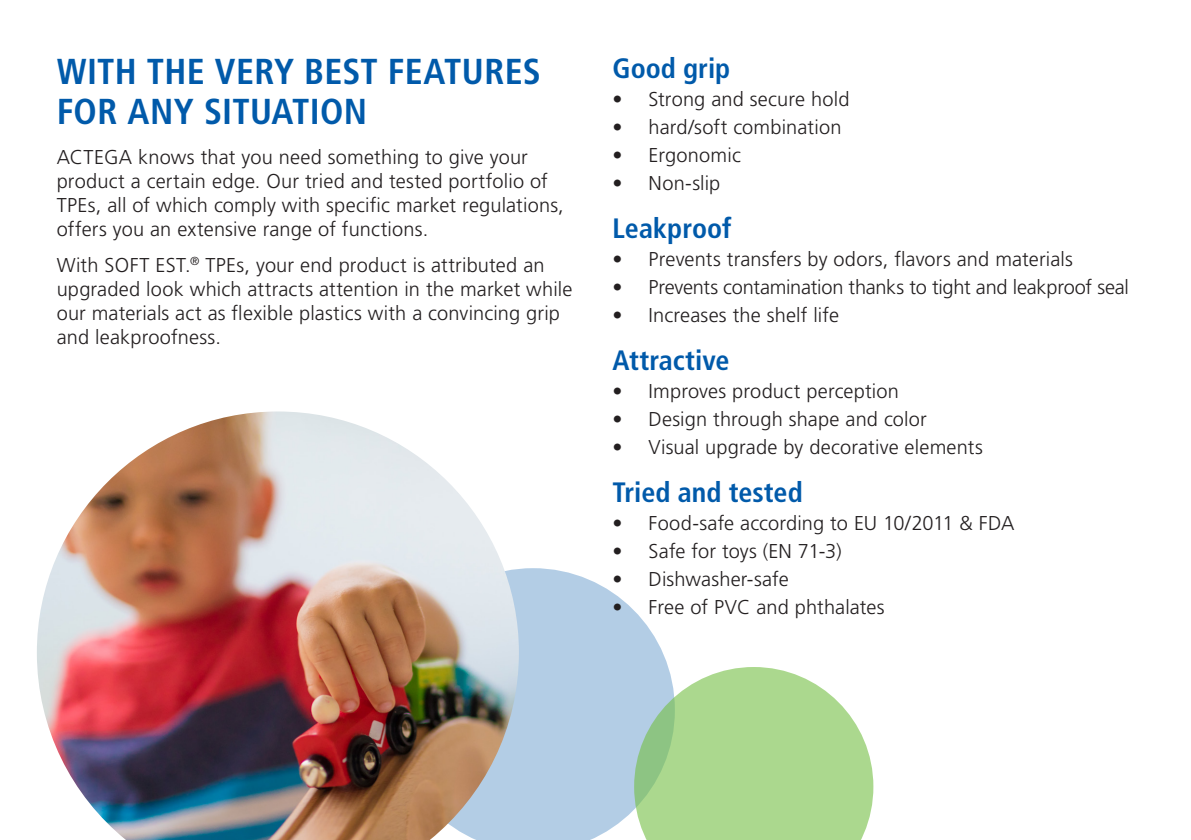
<style>
.page{position:relative;width:1191px;height:840px;background:#fff}
.page>*{position:absolute;margin:0;border:0;box-sizing:border-box;transform-origin:0 0}
.t1{font:700 condensed 36px/40px "Frutiger LT Pro";letter-spacing:.005em;color:#015aaa}
.t2{font:700 condensed 28px "Frutiger LT Pro";color:#015aaa}
.t3{font:300 20px/24px "Frutiger LT Pro";letter-spacing:.01em;color:#231f20}
.t4{font:300 20px "Frutiger LT Pro";letter-spacing:-.015em;color:#231f20}
</style>
<div class="page">
<svg style="left:519px;top:568px;width:149px;height:271px;background:#bcd2e8"></svg>
<svg style="left:634px;top:666px;width:239px;height:173px;background:#b3da9e"></svg>
<img style="left:37px;top:411px;width:482px;height:428px">
<p class="t1" style="left:57px;top:51px;width:485px">WITH THE VERY BEST FEATURES<br>FOR ANY SITUATION</p>
<p class="t3" style="left:57px;top:145px;width:508px">ACTEGA knows that you need something to give your product a certain edge. Our tried and tested portfolio of TPEs, all of which comply with specific market regulations, offers you an extensive range of functions.</p>
<p class="t3" style="left:57px;top:253px;width:517px">With SOFT EST.<sup>®</sup> TPEs, your end product is attributed an upgraded look which attracts attention in the market while our materials act as flexible plastics with a convincing grip and leakproofness.</p>
<p class="t2" style="left:612px;top:51px;width:119px">Good grip</p>
<p class="t3" style="left:612px;top:87px;width:239px">• Strong and secure hold</p>
<p class="t3" style="left:612px;top:115px;width:230px">• hard/soft combination</p>
<p class="t3" style="left:612px;top:143px;width:130px">• Ergonomic</p>
<p class="t3" style="left:612px;top:171px;width:109px">• Non-slip</p>
<p class="t2" style="left:612px;top:211px;width:120px">Leakproof</p>
<p class="t3" style="left:612px;top:247px;width:462px">• Prevents transfers by odors, flavors and materials</p>
<p class="t4" style="left:612px;top:275px;width:518px">• Prevents contamination thanks to tight and leakproof seal</p>
<p class="t3" style="left:612px;top:303px;width:228px">• Increases the shelf life</p>
<p class="t2" style="left:612px;top:343px;width:118px">Attractive</p>
<p class="t3" style="left:612px;top:379px;width:288px">• Improves product perception</p>
<p class="t3" style="left:612px;top:407px;width:316px">• Design through shape and color</p>
<p class="t3" style="left:612px;top:435px;width:372px">• Visual upgrade by decorative elements</p>
<p class="t2" style="left:612px;top:475px;width:192px">Tried and tested</p>
<p class="t3" style="left:612px;top:511px;width:403px">• Food-safe according to EU 10/2011 &amp; FDA</p>
<p class="t3" style="left:612px;top:539px;width:230px">• Safe for toys (EN 71-3)</p>
<p class="t3" style="left:612px;top:567px;width:178px">• Dishwasher-safe</p>
<p class="t3" style="left:612px;top:595px;width:274px">• Free of PVC and phthalates</p>
</div>
